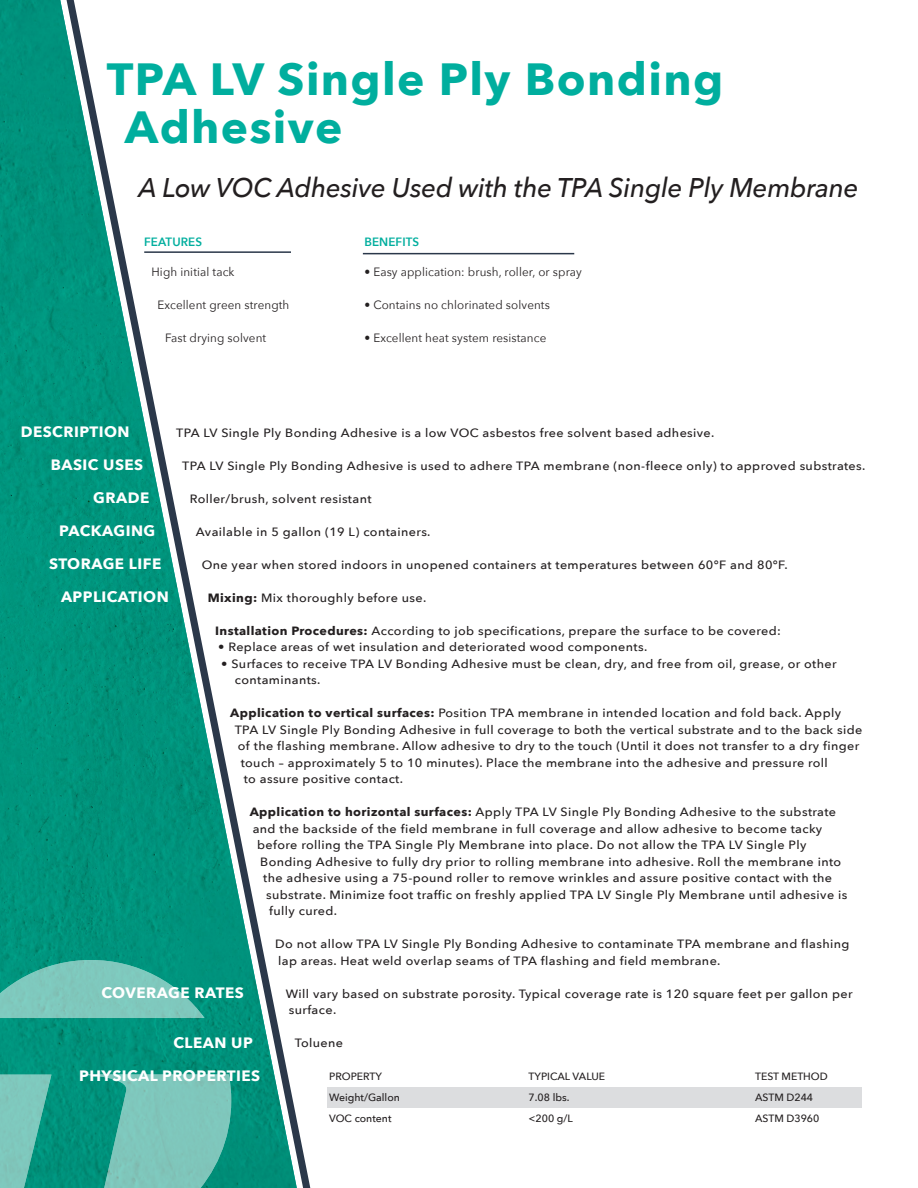
<style>
.page{position:relative;width:918px;height:1188px;background:#fff}
.page>*{position:absolute;margin:0;border:0;box-sizing:border-box;transform-origin:0 0}
.t1{font:700 45px "Avenir Next";letter-spacing:.03em;color:#00ae9e}
.t2{font:italic 500 27px "Avenir Next";letter-spacing:-.01em;color:#231f20}
.t3{font:700 15px "Avenir Next";letter-spacing:.03em;color:#fff}
.t4{font:500 12px/16.5px "Avenir Next";letter-spacing:.03em;color:#231f20;scale:1.05 1}
.t5{font:12px "Avenir Next";letter-spacing:.01em;color:#231f20}
.t6{font:600 12px "Avenir Next";letter-spacing:.01em;color:#00ae9e}
.t7{font:500 10.5px "Avenir Next";color:#231f20}
.s1{font-weight:700}
</style>
<div class="page">
<img style="left:0;top:0;width:297px;height:1188px">
<hr style="left:144px;top:251px;width:147px;height:2px;background:#2b384a">
<hr style="left:363px;top:253px;width:211px;height:1px;background:#2b384a">
<svg style="left:0;top:960px;width:204px;height:58px;background:#60bbad"></svg>
<svg style="left:0;top:1075px;width:51px;height:113px;background:#5eb9ab"></svg>
<svg style="left:81px;top:1074px;width:150px;height:114px;background:#5bb6a8"></svg>
<div style="left:327px;top:1087px;width:535px;height:21px;background:#dcdddf"></div>
<p class="t1" style="left:107px;top:40px;width:618px">TPA LV Single Ply Bonding</p>
<p class="t1" style="left:125px;top:88px;width:219px">Adhesive</p>
<p class="t2" style="left:139px;top:165px;width:721px">A Low VOC Adhesive Used with the TPA Single Ply Membrane</p>
<p class="t6" style="left:144px;top:232px;width:60px">FEATURES</p>
<p class="t5" style="left:152px;top:262px;width:85px">High initial tack</p>
<p class="t5" style="left:158px;top:295px;width:133px">Excellent green strength</p>
<p class="t5" style="left:165px;top:328px;width:103px">Fast drying solvent</p>
<p class="t6" style="left:364px;top:232px;width:56px">BENEFITS</p>
<p class="t5" style="left:364px;top:262px;width:219px">• Easy application: brush, roller, or spray</p>
<p class="t5" style="left:364px;top:295px;width:187px">• Contains no chlorinated solvents</p>
<p class="t5" style="left:364px;top:328px;width:184px">• Excellent heat system resistance</p>
<p class="t3" style="left:21px;top:419px;width:110px">DESCRIPTION</p>
<p class="t3" style="left:51px;top:452px;width:94px">BASIC USES</p>
<p class="t3" style="left:93px;top:485px;width:58px">GRADE</p>
<p class="t3" style="left:59px;top:518px;width:98px">PACKAGING</p>
<p class="t3" style="left:49px;top:551px;width:114px">STORAGE LIFE</p>
<p class="t3" style="left:61px;top:584px;width:109px">APPLICATION</p>
<p class="t4" style="left:176px;top:424px;width:514px">TPA LV Single Ply Bonding Adhesive is a low VOC asbestos free solvent based adhesive.</p>
<p class="t4" style="left:182px;top:457px;width:652px">TPA LV Single Ply Bonding Adhesive is used to adhere TPA membrane (non-fleece only) to approved substrates.</p>
<p class="t4" style="left:190px;top:490px;width:175px">Roller/brush, solvent resistant</p>
<p class="t4" style="left:196px;top:523px;width:225px">Available in 5 gallon (19 L) containers.</p>
<p class="t4" style="left:202px;top:556px;width:560px">One year when stored indoors in unopened containers at temperatures between 60°F and 80°F.</p>
<p class="t4" style="left:208px;top:589px;width:210px"><span class="s1">Mixing:</span> Mix thoroughly before use.</p>
<p class="t4" style="left:215px;top:622px;width:540px"><span class="s1">Installation Procedures:</span> According to job specifications, prepare the surface to be covered:</p>
<p class="t4" style="left:218px;top:638px;width:410px">• Replace areas of wet insulation and deteriorated wood components.</p>
<p class="t4" style="left:221px;top:655px;width:588px">• Surfaces to receive TPA LV Bonding Adhesive must be clean, dry, and free from oil, grease, or other</p>
<p class="t4" style="left:235px;top:671px;width:83px">contaminants.</p>
<p class="t4" style="left:230px;top:704px;width:583px"><span class="s1">Application to vertical surfaces:</span> Position TPA membrane in intended location and fold back. Apply</p>
<p class="t4" style="left:235px;top:721px;width:599px">TPA LV Single Ply Bonding Adhesive in full coverage to both the vertical substrate and to the back side</p>
<p class="t4" style="left:238px;top:737px;width:594px">of the flashing membrane. Allow adhesive to dry to the touch (Until it does not transfer to a dry finger</p>
<p class="t4" style="left:241px;top:754px;width:561px">touch – approximately 5 to 10 minutes). Place the membrane into the adhesive and pressure roll</p>
<p class="t4" style="left:244px;top:770px;width:153px">to assure positive contact.</p>
<p class="t4" style="left:250px;top:803px;width:560px"><span class="s1">Application to horizontal surfaces:</span> Apply TPA LV Single Ply Bonding Adhesive to the substrate</p>
<p class="t4" style="left:253px;top:820px;width:544px">and the backside of the field membrane in full coverage and allow adhesive to become tacky</p>
<p class="t4" style="left:257px;top:836px;width:525px">before rolling the TPA Single Ply Membrane into place. Do not allow the TPA LV Single Ply</p>
<p class="t4" style="left:260px;top:853px;width:555px">Bonding Adhesive to fully dry prior to rolling membrane into adhesive. Roll the membrane into</p>
<p class="t4" style="left:263px;top:869px;width:543px">the adhesive using a 75-pound roller to remove wrinkles and assure positive contact with the</p>
<p class="t4" style="left:266px;top:886px;width:555px">substrate. Minimize foot traffic on freshly applied TPA LV Single Ply Membrane until adhesive is</p>
<p class="t4" style="left:269px;top:902px;width:66px">fully cured.</p>
<p class="t4" style="left:275px;top:935px;width:548px">Do not allow TPA LV Single Ply Bonding Adhesive to contaminate TPA membrane and flashing lap areas. Heat weld overlap seams of TPA flashing and field membrane.</p>
<p class="t4" style="left:286px;top:985px;width:542px">Will vary based on substrate porosity. Typical coverage rate is 120 square feet per gallon per</p>
<p class="t4" style="left:289px;top:1001px;width:47px">surface.</p>
<p class="t4" style="left:295px;top:1034px;width:47px">Toluene</p>
<p class="t3" style="left:101px;top:980px;width:144px">COVERAGE RATES</p>
<p class="t3" style="left:173px;top:1030px;width:81px">CLEAN UP</p>
<p class="t3" style="left:79px;top:1063px;width:183px">PHYSICAL PROPERTIES</p>
<p class="t7" style="left:329px;top:1067px;width:54px">PROPERTY</p>
<p class="t7" style="left:529px;top:1067px;width:78px">TYPICAL VALUE</p>
<p class="t7" style="left:755px;top:1067px;width:74px">TEST METHOD</p>
<p class="t7" style="left:329px;top:1088px;width:72px">Weight/Gallon</p>
<p class="t7" style="left:529px;top:1088px;width:42px">7.08 lbs.</p>
<p class="t7" style="left:755px;top:1088px;width:60px">ASTM D244</p>
<p class="t7" style="left:329px;top:1109px;width:64px">VOC content</p>
<p class="t7" style="left:529px;top:1109px;width:46px">&lt;200 g/L</p>
<p class="t7" style="left:755px;top:1109px;width:66px">ASTM D3960</p>
</div>
